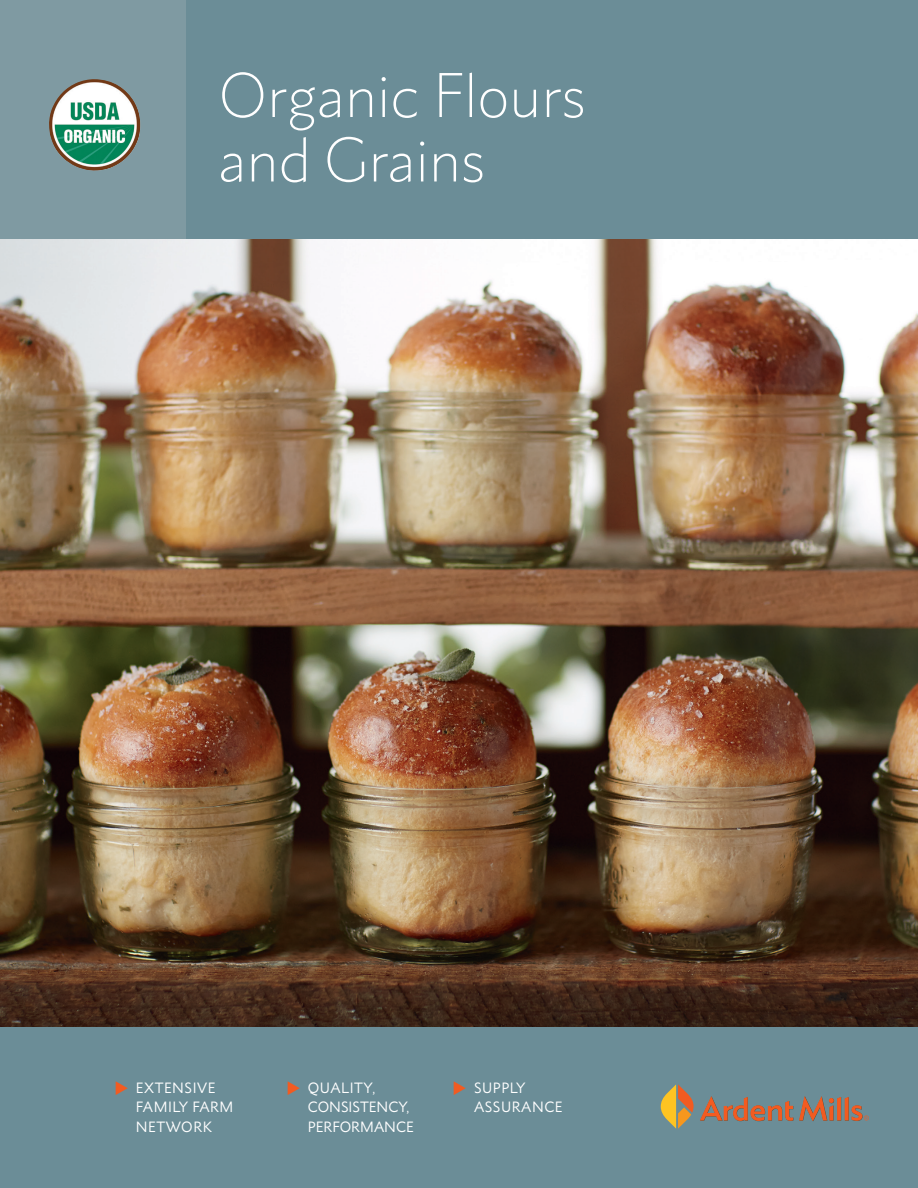
<style>
.page{position:relative;width:918px;height:1188px;background:#6b8d97}
.page>*{position:absolute;margin:0;border:0;box-sizing:border-box;transform-origin:0 0}
.t1{font:300 57px/64.5px "Metro Nova Pro";color:#fff}
.t2{font:13.5px/19.5px "Metro Nova Pro";letter-spacing:.04em;color:#fff}
.t3{font:13.5px/19.5px "Metro Nova Pro";color:#fff}
</style>
<div class="page">
<div style="left:0;top:0;width:186px;height:240px;background:#7f9aa2"></div>
<img style="left:49px;top:79px;width:92px;height:92px">
<img style="left:0;top:240px;width:918px;height:787px">
<svg style="left:661px;top:1085px;width:33px;height:44px"></svg>
<svg style="left:700px;top:1096px;width:93px;height:25px"></svg>
<svg style="left:799px;top:1096px;width:70px;height:25px"></svg>
<h1 class="t1" style="left:219px;top:63px;width:369px">Organic Flours and Grains</h1>
<p class="t2" style="left:136px;top:1078px;width:99px">EXTENSIVE<br>FAMILY FARM<br>NETWORK</p>
<p class="t3" style="left:308px;top:1078px;width:107px">QUALITY,<br>CONSISTENCY,<br>PERFORMANCE</p>
<p class="t2" style="left:474px;top:1078px;width:90px">SUPPLY<br>ASSURANCE</p>
</div>
